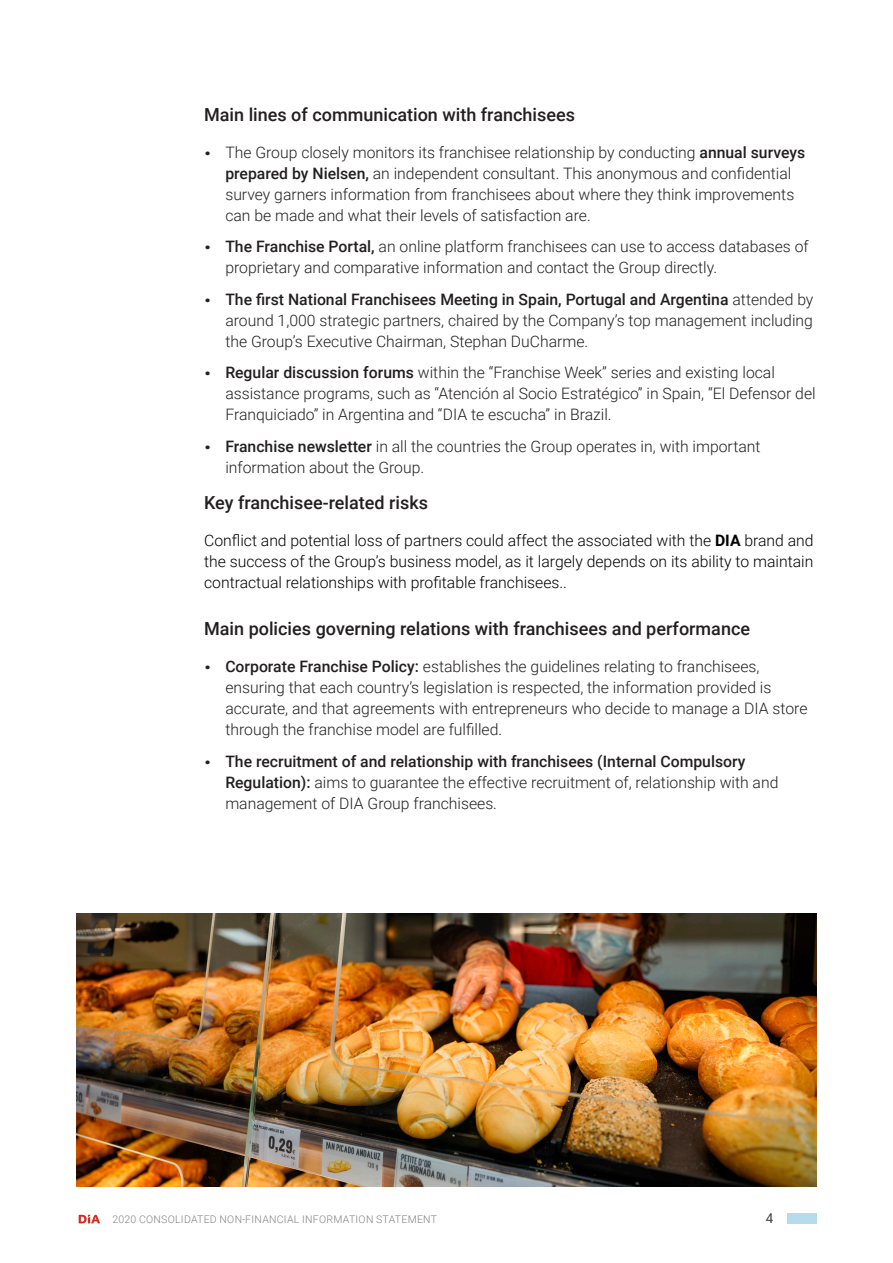
<style>
.page{position:relative;width:893px;height:1263px;background:#fff}
.page>*{position:absolute;margin:0;border:0;box-sizing:border-box;transform-origin:0 0}
._06_SECCION_1{font:500 18px "Roboto";color:#231f20}
._07_TAB_N1{font:300 15.75px/21px "Roboto";color:#231f20}
._01_TEXT_GEN{font:300 15.75px/21px "Roboto";color:#000;text-align:justify}
.t1{font:13.5px "Roboto";color:#404040}
.t2{font:300 10.5px "Roboto";letter-spacing:.025em;color:#828282}
.s1{font-weight:900;font-size:22.5px}
.s2{font-weight:500}
.s3{font-weight:700}
</style>
<div class="page">
<svg style="left:79px;top:1215px;width:21px;height:8px"></svg>
<div style="left:787px;top:1213px;width:29px;height:10px;background:#b5dbed"></div>
<img style="left:77px;top:914px;width:739px;height:273px">
<p class="_06_SECCION_1" style="left:204px;top:102px;width:372px">Main lines of communication with franchisees</p>
<p class="_07_TAB_N1" style="left:225px;top:141px;width:581px;text-indent:-21px"><span class="s1">·</span> The Group closely monitors its franchisee relationship by conducting <span class="s2">annual surveys prepared by Nielsen,</span> an independent consultant. This anonymous and confidential survey garners information from franchisees about where they think improvements can be made and what their levels of satisfaction are.</p>
<p class="_07_TAB_N1" style="left:225px;top:235px;width:585px;text-indent:-21px"><span class="s1">·</span> <span class="s2">The Franchise Portal,</span> an online platform franchisees can use to access databases of proprietary and comparative information and contact the Group directly.</p>
<p class="_07_TAB_N1" style="left:225px;top:288px;width:590px;text-align:justify;text-indent:-21px"><span class="s1">·</span> <span class="s2">The first National Franchisees Meeting in Spain, Portugal and Argentina</span> attended by around 1,000 strategic partners, chaired by the Company’s top management including the Group’s Executive Chairman, Stephan DuCharme.</p>
<p class="_07_TAB_N1" style="left:225px;top:361px;width:592px;text-indent:-21px"><span class="s1">·</span> <span class="s2">Regular discussion forums</span> within the “Franchise Week” series and existing local assistance programs, such as “Atención al Socio Estratégico” in Spain, “El Defensor del<br>Franquiciado” in Argentina and “DIA te escucha” in Brazil.</p>
<p class="_07_TAB_N1" style="left:225px;top:435px;width:537px;text-indent:-21px"><span class="s1">·</span> <span class="s2">Franchise newsletter</span> in all the countries the Group operates in, with important information about the Group.</p>
<p class="_06_SECCION_1" style="left:204px;top:490px;width:225px">Key franchisee-related risks</p>
<p class="_01_TEXT_GEN" style="left:204px;top:529px;width:611px">Conflict and potential loss of partners could affect the associated with the <span class="s3">DIA</span> brand and the success of the Group’s business model, as it largely depends on its ability to maintain contractual relationships with profitable franchisees..</p>
<p class="_06_SECCION_1" style="left:204px;top:616px;width:547px">Main policies governing relations with franchisees and performance</p>
<p class="_07_TAB_N1" style="left:225px;top:655px;width:584px;text-indent:-21px"><span class="s1">·</span> <span class="s2">Corporate Franchise Policy:</span> establishes the guidelines relating to franchisees, ensuring that each country’s legislation is respected, the information provided is accurate, and that agreements with entrepreneurs who decide to manage a DIA store through the franchise model are fulfilled.</p>
<p class="_07_TAB_N1" style="left:225px;top:750px;width:555px;text-indent:-21px"><span class="s1">·</span> <span class="s2">The recruitment of and relationship with franchisees (Internal Compulsory<br>Regulation):</span> aims to guarantee the effective recruitment of, relationship with and management of DIA Group franchisees.</p>
<p class="t2" style="left:112px;top:1212px;width:326px">2020 CONSOLIDATED NON-FINANCIAL INFORMATION STATEMENT</p>
<p class="t1" style="left:766px;top:1209px;width:9px">4</p>
</div>
